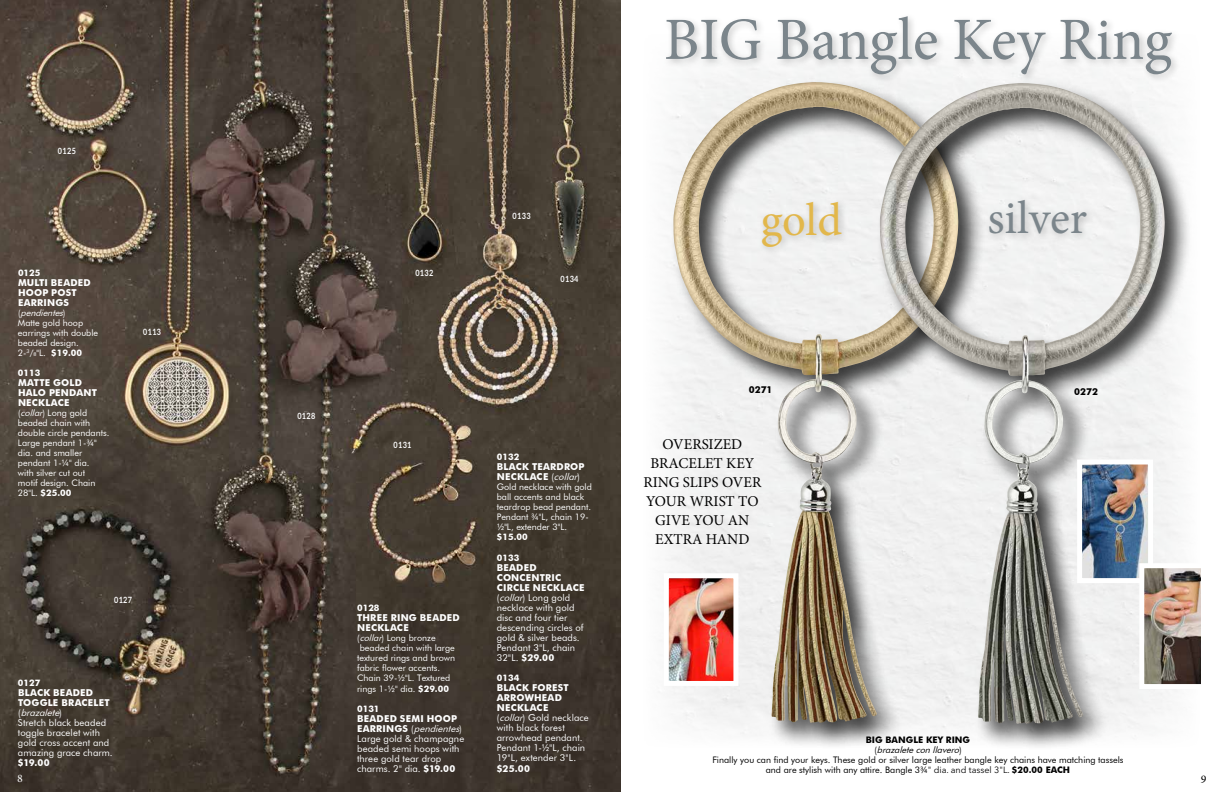
<style>
.page{position:relative;width:1224px;height:792px;background:#fff}
.page>*{position:absolute;margin:0;border:0;box-sizing:border-box;transform-origin:0 0}
.t1{font:60px "Minion Pro";color:#7b858b}
.t2{font:46.6px "Minion Pro";color:#7b858b}
.t3{font:46.6px "Minion Pro";color:#e2b74b}
.t4{font:15px/19px "Minion Pro";color:#000;text-align:center}
.t5{font:12px "Minion Pro";color:#fff}
.t6{font:12px "Minion Pro";color:#000}
.t7{font:9.5px/10px "Futura BT";letter-spacing:.005em;color:#fff}
.t8{font:700 9.5px/10px "Futura BT";letter-spacing:.02em;color:#fff}
.t9{font:700 9.5px "Futura BT";color:#000}
.t10{font:9px/10px "Futura BT";color:#fff}
.t11{font:9px/10px "Futura BT";color:#000;text-align:center}
.t12{font:700 9px "Futura BT";color:#fff}
.t13{font:700 8.6px "Lato";letter-spacing:.05em;color:#fff;scale:.85 1}
.s1{font-style:italic}
.s2{font-size:5.2px}
.s3{font-weight:700}
.s4{font-family:"Avenir Next LT Pro"}
.s5{font-weight:400}
.s6{font-weight:400;font-style:italic}
</style>
<div class="page">
<div style="left:670px;top:79px;width:316px;height:671px;background:#000;opacity:.75"></div>
<img style="left:673px;top:84px;width:195px;height:639px">
<div style="left:876px;top:80px;width:317px;height:671px;background:#000;opacity:.75"></div>
<img style="left:880px;top:84px;width:194px;height:640px">
<div style="left:758px;top:198px;width:92px;height:58px;background:#000;opacity:.22"></div>
<img style="left:1083px;top:466px;width:64px;height:111px">
<div style="left:1077px;top:460px;width:76px;height:123px;border:5px solid #fff"></div>
<img style="left:670px;top:579px;width:62px;height:101px">
<div style="left:664px;top:573px;width:74px;height:113px;border:5px solid #fff"></div>
<img style="left:1145px;top:569px;width:55px;height:114px">
<div style="left:1139px;top:563px;width:67px;height:126px;border:5px solid #fff"></div>
<div style="left:662px;top:12px;width:518px;height:72px;background:#000;opacity:.22"></div>
<img style="left:0;top:0;width:621px;height:792px">
<p class="t13" style="left:58px;top:146px;width:23px">0125</p>
<p class="t13" style="left:513px;top:211px;width:23px">0133</p>
<h1 class="t1" style="left:664px;top:0;width:510px">BIG Bangle Key Ring</h1>
<h2 class="t3" style="left:761px;top:189px;width:83px">gold</h2>
<h2 class="t2" style="left:987px;top:187px;width:101px">silver</h2>
<p class="t12" style="left:18px;top:267px;width:24px">0125</p>
<p class="t8" style="left:18px;top:278px;width:74px">MULTI BEADED<br>HOOP POST<br>EARRINGS</p>
<p class="t10" style="left:18px;top:308px;width:82px">( <span class="s1">pendientes</span>)<br>Matte gold hoop earrings with double beaded design.<br>2-<sup>3</sup>/<span class="s2">8</span>"L. <span class="s3">$19.00</span></p>
<p class="t12" style="left:18px;top:367px;width:24px">0113</p>
<p class="t8" style="left:18px;top:378px;width:81px">MATTE GOLD<br>HALO PENDANT<br>NECKLACE</p>
<p class="t10" style="left:18px;top:408px;width:93px">(<span class="s1">collar</span>) Long gold beaded chain with double circle pendants.<br>Large pendant 1-<span class="s4">¾</span>" dia. and smaller pendant 1-<span class="s4">¼</span>" dia.<br>with silver cut out<br>motif design. Chain<br>28"L. <span class="s3">$25.00</span></p>
<p class="t13" style="left:415px;top:268px;width:23px">0132</p>
<p class="t13" style="left:561px;top:274px;width:23px">0134</p>
<p class="t13" style="left:143px;top:327px;width:23px;rotate:-2deg">0113</p>
<p class="t9" style="left:749px;top:384px;width:25px">0271</p>
<p class="t9" style="left:1074px;top:386px;width:25px">0272</p>
<p class="t13" style="left:297px;top:411px;width:23px">0128</p>
<h3 class="t4" style="left:643px;top:435px;width:120px">OVERSIZED<br>BRACELET KEY<br>RING SLIPS OVER<br>YOUR WRIST TO<br>GIVE YOU AN<br>EXTRA HAND</h3>
<p class="t13" style="left:393px;top:440px;width:23px">0131</p>
<p class="t12" style="left:497px;top:451px;width:24px">0132</p>
<p class="t8" style="left:497px;top:462px;width:89px">BLACK TEARDROP<br>NECKLACE <span class="s5">(</span><span class="s6">collar</span><span class="s5">)</span></p>
<p class="t10" style="left:497px;top:482px;width:97px">Gold necklace with gold ball accents and black teardrop bead pendant.<br>Pendant <span class="s4">¾</span>"L, chain 19- <span class="s4">½</span>"L, extender 3"L. <span class="s3">$15.00</span></p>
<p class="t12" style="left:497px;top:552px;width:24px">0133</p>
<p class="t7" style="left:497px;top:563px;width:89px"><span class="s3">BEADED<br>CONCENTRIC<br>CIRCLE NECKLACE </span>(<span class="s1">collar</span>) Long gold necklace with gold disc and four tier descending circles of gold &amp; silver beads.<br>Pendant 3"L, chain<br>32"L. <span class="s3">$29.00</span></p>
<p class="t12" style="left:497px;top:673px;width:24px">0134</p>
<p class="t7" style="left:497px;top:683px;width:94px"><span class="s3">BLACK FOREST<br>ARROWHEAD<br>NECKLACE<br></span>(<span class="s1">collar</span>) Gold necklace with black forest arrowhead pendant.<br>Pendant 1-<span class="s4">½</span>"L, chain<br>19"L, extender 3"L.</p>
<p class="t8" style="left:497px;top:764px;width:35px">$25.00</p>
<p class="t13" style="left:114px;top:595px;width:23px">0127</p>
<p class="t12" style="left:357px;top:603px;width:24px">0128</p>
<p class="t8" style="left:357px;top:613px;width:104px">THREE RING BEADED<br>NECKLACE</p>
<p class="t10" style="left:357px;top:633px;width:100px">(<span class="s1">collar</span>) Long bronze beaded chain with large textured rings and brown fabric flower accents.<br>Chain 39-<span class="s4">½</span>"L. Textured rings 1-<span class="s4">½</span>" dia. <span class="s3">$29.00</span></p>
<p class="t12" style="left:357px;top:704px;width:24px">0131</p>
<p class="t7" style="left:357px;top:714px;width:109px"><span class="s3">BEADED SEMI HOOP<br>E A R R I N G S</span> ( <span class="s1">pendientes</span>)<br>Large gold &amp; champagne beaded semi hoops with three gold tear drop charms. 2" dia. <span class="s3">$19.00</span></p>
<p class="t12" style="left:18px;top:678px;width:24px">0127</p>
<p class="t7" style="left:18px;top:688px;width:96px"><span class="s3">BLACK BEADED<br>TOGGLE BRACELET </span>( <span class="s1">brazalete</span>)<br>Stretch black beaded toggle bracelet with gold cross accent and amazing grace charm.</p>
<p class="t8" style="left:18px;top:758px;width:33px">$19.00</p>
<p class="t11" style="left:712px;top:734px;width:413px"><span class="s3">BIG BANGLE KEY RING<br></span>( <span class="s1">brazaleteconllavero</span>)<br>Finally you can find your keys. These gold or silver large leather bangle key chains have matching tassels and are stylish with any attire. Bangle 3<span class="s4">¾" dia. and tassel 3"L.</span> <span class="s3">$20.00 EACH</span></p>
<p class="t5" style="left:17px;top:770px;width:7px">8</p>
<p class="t6" style="left:1201px;top:769px;width:7px">9</p>
</div>
